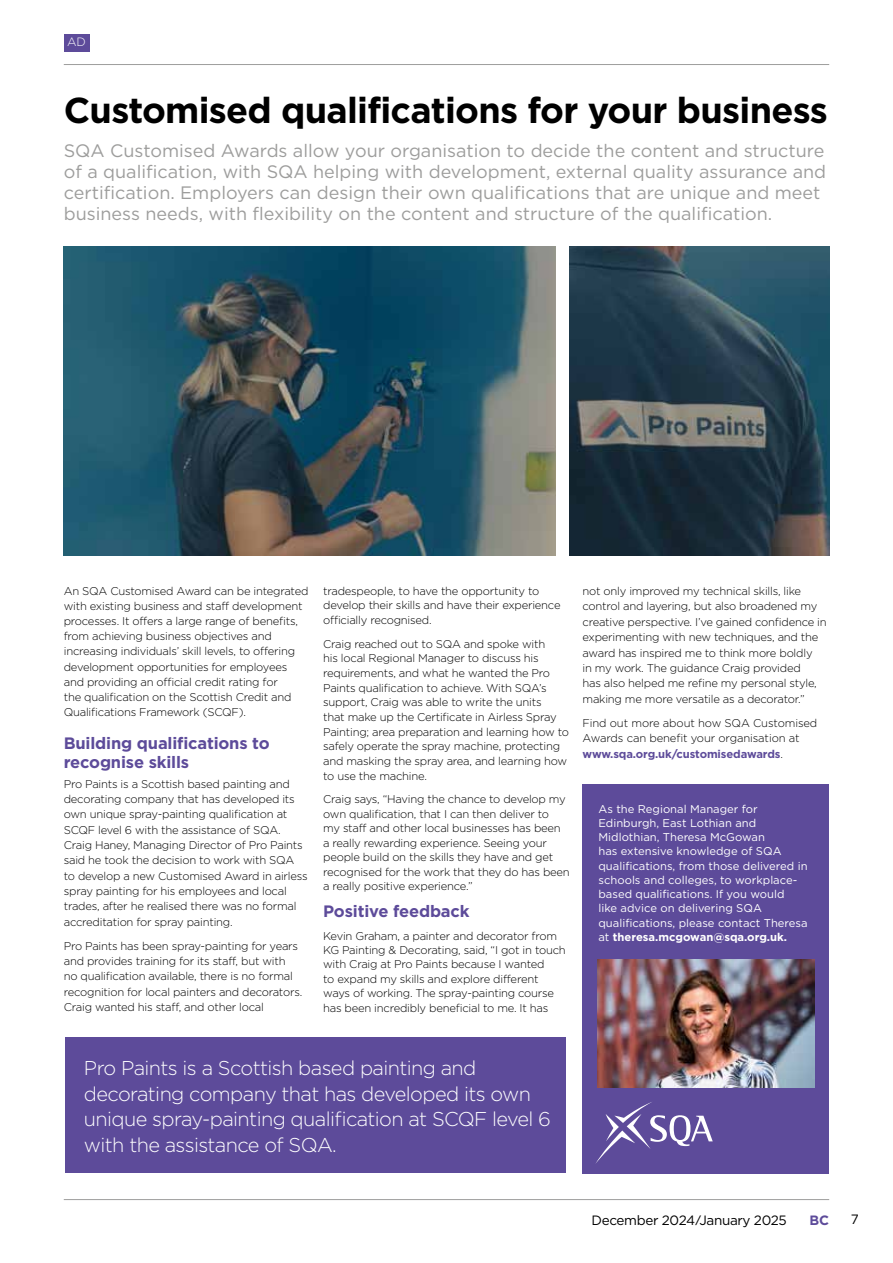
<style>
.page{position:relative;width:893px;height:1263px;background:#fff}
.page>*{position:absolute;margin:0;border:0;box-sizing:border-box;transform-origin:0 0}
.t1{font:700 36px "Gotham";letter-spacing:-.02em;color:#000}
.t2{font:300 19.95px/25.5px "Gotham";letter-spacing:-.03em;color:#fff}
.t3{font:18px/21px "Gotham";color:#9d9d9c}
.t4{font:700 16.5px/18.5px "Gotham";letter-spacing:-.01em;color:#5d4b9a}
.t5{font:13.5px "Gotham";letter-spacing:-.025em;color:#000}
.t6{font:700 13.5px "Gotham";color:#5d4b9a}
.t7{font:300 12px "Gotham";color:#fff}
.t8{font:300 11.25px/15.3px "Gotham";letter-spacing:-.02em;color:#000}
.t9{font:11.25px/14.2px "Gotham";color:#fff}
.s1{font-weight:700;color:#5d4b9a}
.s2{font-weight:700}
</style>
<div class="page">
<hr style="left:64px;top:1199px;width:765px;height:1px;background:#9d9d9c">
<hr style="left:64px;top:64px;width:765px;height:1px;background:#9d9d9c">
<div style="left:583px;top:784px;width:246px;height:390px;background:#5d4b9a"></div>
<img style="left:597px;top:960px;width:217px;height:127px">
<div style="left:64px;top:34px;width:25px;height:17px;background:#5d4b9a"></div>
<svg style="left:595px;top:1102px;width:118px;height:62px"></svg>
<img style="left:64px;top:247px;width:492px;height:309px">
<img style="left:570px;top:247px;width:259px;height:309px">
<div style="left:65px;top:1037px;width:500px;height:136px;background:#5d4b9a"></div>
<p class="t7" style="left:67px;top:35px;width:20px">AD</p>
<h1 class="t1" style="left:64px;top:89px;width:765px">Customised qualifications for your business</h1>
<p class="t3" style="left:64px;top:140px;width:764px">SQA Customised Awards allow your organisation to decide the content and structure of a qualification, with SQA helping with development, external quality assurance and certification. Employers can design their own qualifications that are unique and meet business needs, with flexibility on the content and structure of the qualification.</p>
<p class="t8" style="left:64px;top:583px;width:246px">An SQA Customised Award can be integrated with existing business and staff development processes. It offers a large range of benefits, from achieving business objectives and increasing individuals’ skill levels, to offering development opportunities for employees and providing an official credit rating for<br>the qualification on the Scottish Credit and Qualifications Framework (SCQF).</p>
<h3 class="t4" style="left:64px;top:734px;width:207px">Building qualifications to recognise skills</h3>
<p class="t8" style="left:64px;top:776px;width:245px">Pro Paints is a Scottish based painting and decorating company that has developed its own unique spray-painting qualification at SCQF level 6 with the assistance of SQA.<br>Craig Haney, Managing Director of Pro Paints said he took the decision to work with SQA to develop a new Customised Award in airless spray painting for his employees and local trades, after he realised there was no formal accreditation for spray painting.</p>
<p class="t8" style="left:64px;top:938px;width:240px">Pro Paints has been spray-painting for years and provides training for its staff, but with no qualification available, there is no formal recognition for local painters and decorators.<br>Craig wanted his staff, and other local</p>
<p class="t8" style="left:323px;top:583px;width:239px;line-height:14.9px">tradespeople, to have the opportunity to develop their skills and have their experience officially recognised.</p>
<p class="t8" style="left:323px;top:636px;width:247px;line-height:14.7px">Craig reached out to SQA and spoke with<br>his local Regional Manager to discuss his requirements, and what he wanted the Pro Paints qualification to achieve. With SQA’s support, Craig was able to write the units<br>that make up the Certificate in Airless Spray Painting; area preparation and learning how to safely operate the spray machine, protecting and masking the spray area, and learning how to use the machine.</p>
<p class="t8" style="left:323px;top:791px;width:248px;line-height:14.5px">Craig says, “Having the chance to develop my own qualification, that I can then deliver to<br>my staff and other local businesses has been a really rewarding experience. Seeing your people build on the skills they have and get recognised for the work that they do has been a really positive experience.”</p>
<h3 class="t4" style="left:323px;top:901px;width:148px">Positive feedback</h3>
<p class="t8" style="left:323px;top:928px;width:244px;line-height:14.4px">Kevin Graham, a painter and decorator from KG Painting &amp; Decorating, said, “I got in touch with Craig at Pro Paints because I wanted<br>to expand my skills and explore different ways of working. The spray-painting course has been incredibly beneficial to me. It has</p>
<p class="t8" style="left:583px;top:583px;width:246px">not only improved my technical skills, like control and layering, but also broadened my creative perspective. I’ve gained confidence in experimenting with new techniques, and the award has inspired me to think more boldly<br>in my work. The guidance Craig provided<br>has also helped me refine my personal style, making me more versatile as a decorator.”</p>
<p class="t8" style="left:583px;top:715px;width:236px">Find out more about how SQA Customised<br>Awards can benefit your organisation at <span class="s1">www.sqa.org.uk/customisedawards</span>.</p>
<p class="t9" style="left:598px;top:801px;width:211px">As the Regional Manager for Edinburgh, East Lothian and Midlothian, Theresa McGowan<br>has extensive knowledge of SQA qualifications, from those delivered in schools and colleges, to workplace&shy;based qualifications. If you would<br>like advice on delivering SQA qualifications, please contact Theresa at <span class="s2">theresa.mcgowan@sqa.org.uk.</span></p>
<h2 class="t2" style="left:84px;top:1055px;width:469px">Pro Paints is a Scottish based painting and decorating company that has developed its own unique spray-painting qualification at SCQF level 6 with the assistance of SQA.</h2>
<p class="t5" style="left:592px;top:1212px;width:197px">December 2024/January 2025</p>
<p class="t6" style="left:809px;top:1212px;width:21px">BC</p>
<p class="t5" style="left:851px;top:1212px;width:10px">7</p>
</div>
